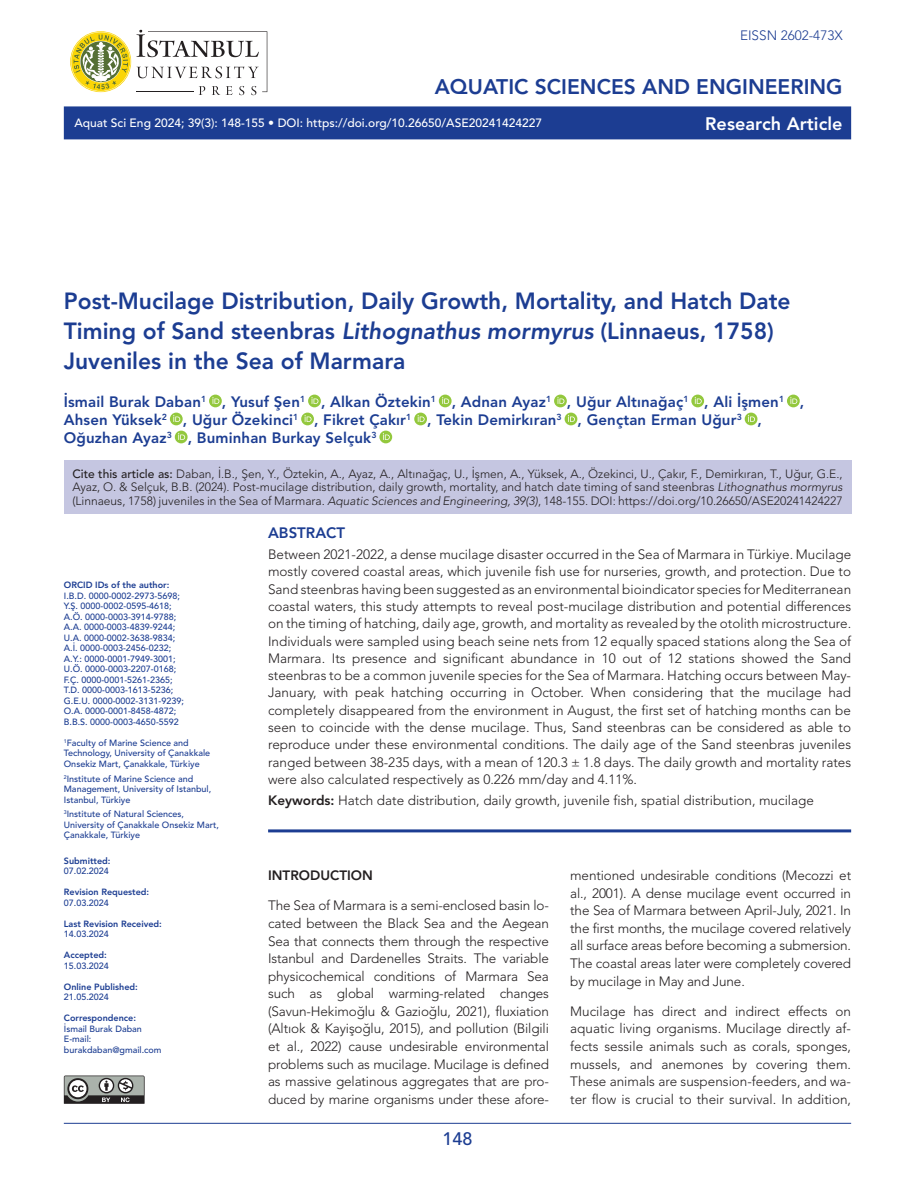
<style>
.page{position:relative;width:915px;height:1191px;background:#fff}
.page>*{position:absolute;margin:0;border:0;box-sizing:border-box;transform-origin:0 0}
.Baslik{font:800 23.25px/30px "Avenir LT Std";color:#1c3d92}
.t1{font:800 21px "Avenir LT Std";color:#1c3d92}
.t2{font:800 18px "Avenir LT Std";letter-spacing:.005em;color:#fff}
.t3{font:500 18px "Avenir LT Std";color:#1c3d92}
.Yazar{font:800 15px/18px "Avenir LT Std";letter-spacing:.01em;color:#1c3d92}
.Abstract{font:300 13.5px/17.2px "Avenir LT Std";color:#231f20;text-align:justify}
.Ana_Metin{font:300 13.5px/17.5px "Avenir LT Std";letter-spacing:-.01em;color:#231f20;text-align:justify}
.t4{font:300 13.5px "Avenir LT Std";color:#1c3d92}
.Baslik_ic{font:800 13.5px "Avenir LT Std";color:#231f20}
.t5{font:300 12px/13.5px "Avenir LT Std";color:#231f20;text-align:justify}
.t6{font:500 12px "Avenir LT Std";color:#fff}
.t7{font:500 9px/10.5px "Avenir LT Std";color:#1c3d92}
.t8{font:800 9px "Avenir LT Std";color:#1c3d92}
.s1{font-style:italic}
.s2{font-weight:500}
.s3{font-weight:800}
</style>
<div class="page">
<hr style="left:64px;top:1123px;width:786px;height:1px;background:#1c3d92">
<div style="left:64px;top:106px;width:786px;height:33px;background:#1c3d92"></div>
<div style="left:64px;top:460px;width:786px;height:53px;background:#c5c6e1"></div>
<hr style="left:268px;top:829px;width:281px;height:3px;background:#1c3d92">
<hr style="left:549px;top:829px;width:301px;height:3px;background:#1c3d92">
<svg style="left:70px;top:30px;width:197px;height:65px"></svg>
<svg style="left:209px;top:394px;width:13px;height:13px"></svg>
<svg style="left:212px;top:397px;width:7px;height:7px"></svg>
<svg style="left:308px;top:394px;width:13px;height:13px"></svg>
<svg style="left:311px;top:397px;width:7px;height:7px"></svg>
<svg style="left:438px;top:394px;width:13px;height:13px"></svg>
<svg style="left:442px;top:397px;width:7px;height:7px"></svg>
<svg style="left:554px;top:394px;width:12px;height:13px"></svg>
<svg style="left:557px;top:397px;width:7px;height:7px"></svg>
<svg style="left:691px;top:394px;width:12px;height:13px"></svg>
<svg style="left:694px;top:397px;width:7px;height:7px"></svg>
<svg style="left:786px;top:394px;width:13px;height:13px"></svg>
<svg style="left:790px;top:397px;width:7px;height:7px"></svg>
<div style="left:170px;top:412px;width:12px;height:13px;background:#93c83d;border-radius:50%"></div>
<svg style="left:173px;top:415px;width:7px;height:7px"></svg>
<svg style="left:301px;top:412px;width:13px;height:13px"></svg>
<svg style="left:304px;top:415px;width:7px;height:7px"></svg>
<svg style="left:414px;top:412px;width:13px;height:13px"></svg>
<svg style="left:417px;top:415px;width:7px;height:7px"></svg>
<svg style="left:564px;top:412px;width:13px;height:13px"></svg>
<svg style="left:568px;top:415px;width:6px;height:7px"></svg>
<svg style="left:744px;top:412px;width:13px;height:13px"></svg>
<svg style="left:747px;top:415px;width:7px;height:7px"></svg>
<div style="left:175px;top:430px;width:12px;height:13px;background:#93c83d;border-radius:50%"></div>
<svg style="left:178px;top:433px;width:7px;height:7px"></svg>
<svg style="left:379px;top:430px;width:13px;height:13px"></svg>
<svg style="left:383px;top:433px;width:6px;height:7px"></svg>
<svg style="left:64px;top:1075px;width:80px;height:28px;background:#858784"></svg>
<p class="t4" style="left:739px;top:27px;width:104px">EISSN 2602-473X</p>
<p class="t1" style="left:434px;top:74px;width:409px">AQUATIC SCIENCES AND ENGINEERING</p>
<p class="t6" style="left:74px;top:116px;width:469px">Aquat Sci Eng 2024; 39(3): 148-155 • DOI: https://doi.org/10.26650/ASE20241424227</p>
<p class="t2" style="left:704px;top:113px;width:139px">Research Article</p>
<p class="Baslik" style="left:64px;top:286px;width:728px">Post-Mucilage Distribution, Daily Growth, Mortality, and Hatch Date<br>Timing of Sand steenbras <span class="s1">Lithognathus mormyrus</span> (Linnaeus, 1758)<br>Juveniles in the Sea of Marmara</p>
<p class="Yazar" style="left:64px;top:393px;width:741px">İsmail Burak Daban<sup>1</sup> , Yusuf Şen<sup>1</sup> , Alkan Öztekin<sup>1</sup> , Adnan Ayaz<sup>1</sup> , Uğur Altınağaç<sup>1</sup> , Ali İşmen<sup>1</sup> ,<br>Ahsen Yüksek<sup>2</sup> , Uğur Özekinci<sup>1</sup> , Fikret Çakır<sup>1</sup> , Tekin Demirkıran<sup>3</sup> , Gençtan Erman Uğur<sup>3</sup> ,<br>Oğuzhan Ayaz<sup>3</sup> , Buminhan Burkay Selçuk<sup>3</sup></p>
<p class="t5" style="left:72px;top:467px;width:771px"><span class="s2">Cite this article as:</span> Daban, İ.B., Şen, Y., Öztekin, A., Ayaz, A., Altınağaç, U., İşmen, A., Yüksek, A., Özekinci, U., Çakır, F., Demirkıran, T., Uğur, G.E., Ayaz, O. &amp; Selçuk, B.B. (2024). Post-mucilage distribution, daily growth, mortality, and hatch date timing of sand steenbras <span class="s1">Lithognathus mormyrus </span>(Linnaeus, 1758) juveniles in the Sea of Marmara. <span class="s1">Aquatic Sciences and Engineering, 39(3)</span>, 148-155. DOI: https://doi.org/10.26650/ASE20241424227</p>
<p class="t8" style="left:64px;top:580px;width:107px">ORCID IDs of the author:</p>
<p class="t7" style="left:64px;top:590px;width:121px">I.B.D. 0000-0002-2973-5698;<br>Y.Ş. 0000-0002-0595-4618;<br>A.Ö. 0000-0003-3914-9788;<br>A.A. 0000-0003-4839-9244;<br>U.A. 0000-0002-3638-9834;<br>A.İ. 0000-0003-2456-0232;<br>A.Y.: 0000-0001-7949-3001;<br>U.Ö. 0000-0003-2207-0168;<br>F.Ç. 0000-0001-5261-2365;<br>T.D. 0000-0003-1613-5236;<br>G.E.U. 0000-0002-3131-9239;<br>O.A. 0000-0001-8458-4872;<br>B.B.S. 0000-0003-4650-5592</p>
<p class="t7" style="left:64px;top:737px;width:148px"><sup>1</sup>Faculty of Marine Science and<br>Technology, University of Çanakkale<br>Onsekiz Mart, Çanakkale, Türkiye</p>
<p class="t7" style="left:64px;top:773px;width:149px"><sup>2</sup>Institute of Marine Science and<br>Management, University of Istanbul,<br>Istanbul, Türkiye</p>
<p class="t7" style="left:64px;top:809px;width:157px"><sup>3</sup>Institute of Natural Sciences,<br>University of Çanakkale Onsekiz Mart,<br>Çanakkale, Türkiye</p>
<p class="t8" style="left:64px;top:855px;width:48px">Submitted:</p>
<p class="t7" style="left:64px;top:866px;width:47px">07.02.2024</p>
<p class="t8" style="left:64px;top:886px;width:87px">Revision Requested:</p>
<p class="t7" style="left:64px;top:897px;width:47px">07.03.2024</p>
<p class="t8" style="left:64px;top:918px;width:100px">Last Revision Received:</p>
<p class="t7" style="left:64px;top:929px;width:47px">14.03.2024</p>
<p class="t8" style="left:64px;top:949px;width:45px">Accepted:</p>
<p class="t7" style="left:64px;top:960px;width:47px">15.03.2024</p>
<p class="t8" style="left:64px;top:981px;width:76px">Online Published:</p>
<p class="t7" style="left:64px;top:992px;width:47px">21.05.2024</p>
<p class="t8" style="left:64px;top:1012px;width:74px">Correspondence:</p>
<p class="t7" style="left:64px;top:1023px;width:80px">İsmail Burak Daban</p>
<p class="t7" style="left:64px;top:1034px;width:29px">E-mail:</p>
<p class="t7" style="left:64px;top:1044px;width:99px">burakdaban@gmail.com</p>
<p class="Yazar" style="left:268px;top:523px;width:78px">ABSTRACT</p>
<p class="Abstract" style="left:268px;top:546px;width:584px">Between 2021-2022, a dense mucilage disaster occurred in the Sea of Marmara in Türkiye. Mucilage mostly covered coastal areas, which juvenile fish use for nurseries, growth, and protection. Due to Sand steenbras having been suggested as an environmental bioindicator species for Mediterranean coastal waters, this study attempts to reveal post-mucilage distribution and potential differences on the timing of hatching, daily age, growth, and mortality as revealed by the otolith microstructure.<br>Individuals were sampled using beach seine nets from 12 equally spaced stations along the Sea of Marmara. Its presence and significant abundance in 10 out of 12 stations showed the Sand steenbras to be a common juvenile species for the Sea of Marmara. Hatching occurs between May-January, with peak hatching occurring in October. When considering that the mucilage had completely disappeared from the environment in August, the first set of hatching months can be seen to coincide with the dense mucilage. Thus, Sand steenbras can be considered as able to reproduce under these environmental conditions. The daily age of the Sand steenbras juveniles ranged between 38-235 days, with a mean of 120.3 ± 1.8 days. The daily growth and mortality rates were also calculated respectively as 0.226 mm/day and 4.11%.</p>
<p class="Abstract" style="left:268px;top:792px;width:547px"><span class="s3">Keywords:</span> Hatch date distribution, daily growth, juvenile fish, spatial distribution, mucilage</p>
<p class="Baslik_ic" style="left:268px;top:867px;width:106px">INTRODUCTION</p>
<p class="Ana_Metin" style="left:268px;top:897px;width:282px">The Sea of Marmara is a semi-enclosed basin lo&shy;cated between the Black Sea and the Aegean Sea that connects them through the respective Istanbul and Dardenelles Straits. The variable physicochemical conditions of Marmara Sea such as global warming-related changes (Savun-Hekimoğlu &amp; Gazioğlu, 2021), fluxiation (Altıok &amp; Kayişoğlu, 2015), and pollution (Bilgili et al., 2022) cause undesirable environmental problems such as mucilage. Mucilage is defined as massive gelatinous aggregates that are pro&shy;duced by marine organisms under these afore-</p>
<p class="t3" style="left:442px;top:1127px;width:32px">148</p>
<p class="Ana_Metin" style="left:570px;top:866px;width:282px">mentioned undesirable conditions (Mecozzi et al., 2001). A dense mucilage event occurred in the Sea of Marmara between April-July, 2021. In the first months, the mucilage covered relatively all surface areas before becoming a submersion.<br>The coastal areas later were completely covered by mucilage in May and June.</p>
<p class="Ana_Metin" style="left:570px;top:1002px;width:282px">Mucilage has direct and indirect effects on aquatic living organisms. Mucilage directly af&shy;fects sessile animals such as corals, sponges, mussels, and anemones by covering them.<br>These animals are suspension-feeders, and wa&shy;ter flow is crucial to their survival. In addition,</p>
</div>
